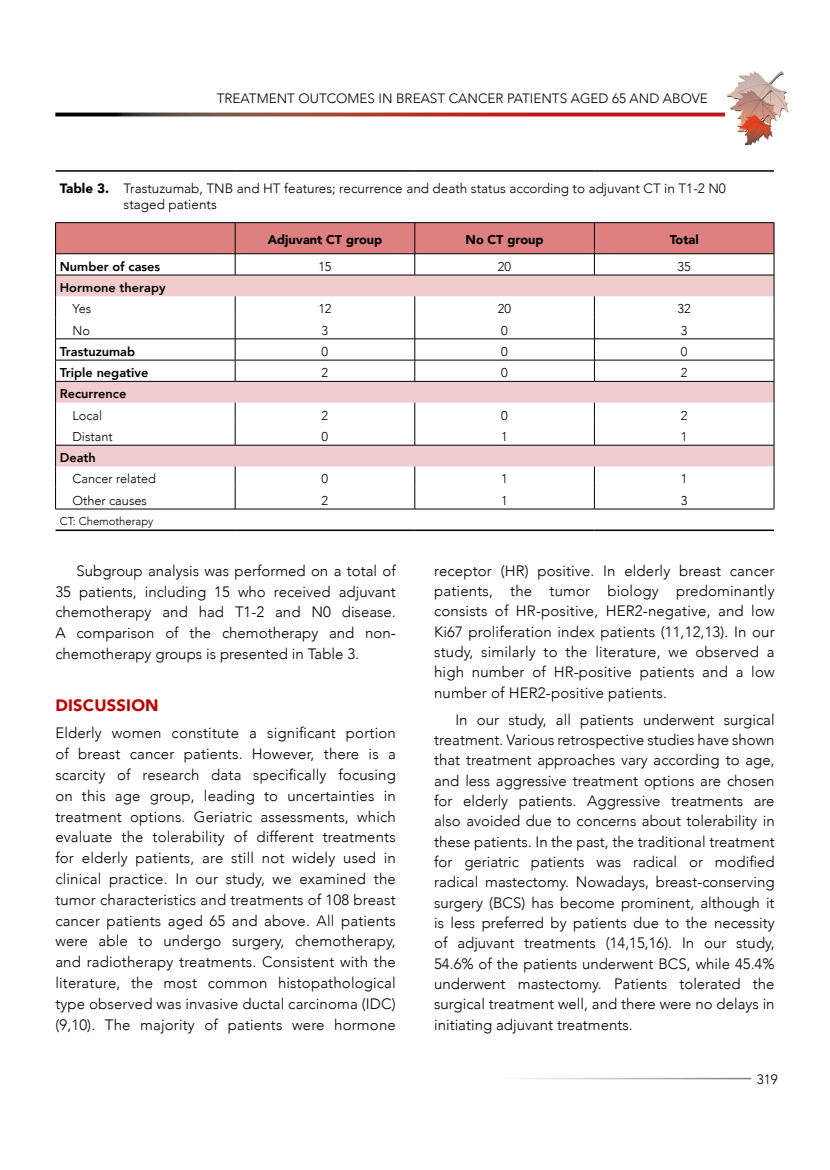
<style>
.page{position:relative;width:830px;height:1170px;background:#fff}
.page>*{position:absolute;margin:0;border:0;box-sizing:border-box;transform-origin:0 0}
.t1{font:900 16.5px "Avenir";letter-spacing:.015em;color:#be0000}
.t2{font:300 15px/20.2px "Avenir";color:#000;text-align:justify}
.t3{font:300 13.5px/15.8px "Avenir";color:#000}
.t4{font:300 12.75px "Avenir";color:#000}
.t5{font:800 12.75px "Avenir";color:#000}
.t6{font:900 12.75px "Avenir";color:#000}
.t7{font:300 11.25px "Avenir";color:#000}
.s1{font-weight:900}
</style>
<div class="page">
<img style="left:724px;top:71px;width:65px;height:75px">
<hr style="left:56px;top:170px;width:179px;height:2px;background:#000">
<hr style="left:235px;top:170px;width:179px;height:2px;background:#000">
<hr style="left:414px;top:170px;width:180px;height:2px;background:#000">
<hr style="left:594px;top:170px;width:179px;height:2px;background:#000">
<hr style="left:55px;top:222px;width:180px;height:1px;background:#000">
<hr style="left:235px;top:222px;width:179px;height:1px;background:#000">
<hr style="left:414px;top:222px;width:180px;height:1px;background:#000">
<hr style="left:594px;top:222px;width:179px;height:1px;background:#000">
<svg style="left:55px;top:223px;width:719px;height:285px"></svg>
<hr style="left:55px;top:508px;width:180px;height:1px;background:#000">
<hr style="left:235px;top:508px;width:179px;height:1px;background:#000">
<hr style="left:414px;top:508px;width:180px;height:1px;background:#000">
<hr style="left:594px;top:508px;width:179px;height:1px;background:#000">
<hr style="left:56px;top:529px;width:179px;height:2px;background:#000">
<hr style="left:235px;top:529px;width:179px;height:2px;background:#000">
<hr style="left:414px;top:529px;width:180px;height:2px;background:#000">
<hr style="left:594px;top:529px;width:179px;height:2px;background:#000">
<hr style="left:55px;top:223px;width:1px;height:30px;background:#000">
<hr style="left:773px;top:223px;width:1px;height:30px;background:#000">
<hr style="left:55px;top:253px;width:180px;height:1px;background:#000">
<hr style="left:235px;top:253px;width:179px;height:1px;background:#000">
<hr style="left:414px;top:253px;width:180px;height:1px;background:#000">
<hr style="left:594px;top:253px;width:179px;height:1px;background:#000">
<p class="t3" style="left:217px;top:91px;width:492px">TREATMENT OUTCOMES IN BREAST CANCER PATIENTS AGED 65 AND ABOVE</p>
<p class="t3" style="left:124px;top:180px;width:603px;text-indent:-64px"><span class="s1">Table 3.</span> Trastuzumab, TNB and HT features; recurrence and death status according to adjuvant CT in T1-2 N0 staged patients</p>
<p class="t6" style="left:268px;top:229px;width:116px">Adjuvant CT group</p>
<p class="t6" style="left:465px;top:229px;width:79px">No CT group</p>
<p class="t6" style="left:669px;top:229px;width:31px">Total</p>
<p class="t5" style="left:60px;top:256px;width:102px">Number of cases</p>
<p class="t4" style="left:318px;top:259px;width:15px">15</p>
<p class="t4" style="left:497px;top:259px;width:15px">20</p>
<p class="t4" style="left:677px;top:259px;width:15px">35</p>
<p class="t5" style="left:60px;top:278px;width:107px">Hormone therapy</p>
<p class="t4" style="left:72px;top:301px;width:20px">Yes</p>
<p class="t4" style="left:318px;top:301px;width:15px">12</p>
<p class="t4" style="left:497px;top:301px;width:15px">20</p>
<p class="t4" style="left:677px;top:301px;width:15px">32</p>
<p class="t4" style="left:72px;top:322px;width:19px">No</p>
<p class="t4" style="left:321px;top:322px;width:8px">3</p>
<p class="t4" style="left:501px;top:322px;width:8px">0</p>
<p class="t4" style="left:680px;top:322px;width:8px">3</p>
<p class="t5" style="left:60px;top:341px;width:77px">Trastuzumab</p>
<p class="t4" style="left:321px;top:344px;width:8px">0</p>
<p class="t4" style="left:501px;top:344px;width:8px">0</p>
<p class="t4" style="left:680px;top:344px;width:8px">0</p>
<p class="t5" style="left:60px;top:363px;width:90px">Triple negative</p>
<p class="t4" style="left:321px;top:365px;width:8px">2</p>
<p class="t4" style="left:501px;top:365px;width:8px">0</p>
<p class="t4" style="left:680px;top:365px;width:8px">2</p>
<p class="t5" style="left:60px;top:384px;width:68px">Recurrence</p>
<p class="t4" style="left:72px;top:407px;width:31px">Local</p>
<p class="t4" style="left:321px;top:407px;width:8px">2</p>
<p class="t4" style="left:501px;top:407px;width:8px">0</p>
<p class="t4" style="left:680px;top:407px;width:8px">2</p>
<p class="t4" style="left:72px;top:429px;width:42px">Distant</p>
<p class="t4" style="left:321px;top:429px;width:8px">0</p>
<p class="t4" style="left:501px;top:429px;width:8px">1</p>
<p class="t4" style="left:680px;top:429px;width:8px">1</p>
<p class="t5" style="left:60px;top:448px;width:38px">Death</p>
<p class="t4" style="left:72px;top:471px;width:85px">Cancer related</p>
<p class="t4" style="left:321px;top:471px;width:8px">0</p>
<p class="t4" style="left:501px;top:471px;width:8px">1</p>
<p class="t4" style="left:680px;top:471px;width:8px">1</p>
<p class="t4" style="left:72px;top:492px;width:76px">Other causes</p>
<p class="t4" style="left:321px;top:492px;width:8px">2</p>
<p class="t4" style="left:501px;top:492px;width:8px">1</p>
<p class="t4" style="left:680px;top:492px;width:8px">3</p>
<p class="t7" style="left:60px;top:514px;width:95px">CT: Chemotherapy</p>
<p class="t2" style="left:55px;top:560px;width:342px;line-height:20.9px;text-indent:21px">Subgroup analysis was performed on a total of 35 patients, including 15 who received adjuvant chemotherapy and had T1-2 and N0 disease.<br>A comparison of the chemotherapy and non&shy;chemotherapy groups is presented in Table 3.</p>
<p class="t1" style="left:55px;top:691px;width:105px">DISCUSSION</p>
<p class="t2" style="left:55px;top:722px;width:342px;line-height:20.9px">Elderly women constitute a significant portion of breast cancer patients. However, there is a scarcity of research data specifically focusing on this age group, leading to uncertainties in treatment options. Geriatric assessments, which evaluate the tolerability of different treatments for elderly patients, are still not widely used in clinical practice. In our study, we examined the tumor characteristics and treatments of 108 breast cancer patients aged 65 and above. All patients were able to undergo surgery, chemotherapy, and radiotherapy treatments. Consistent with the literature, the most common histopathological type observed was invasive ductal carcinoma (IDC) (9,10). The majority of patients were hormone</p>
<p class="t2" style="left:434px;top:560px;width:342px">receptor (HR) positive. In elderly breast cancer patients, the tumor biology predominantly consists of HR-positive, HER2-negative, and low Ki67 proliferation index patients (11,12,13). In our study, similarly to the literature, we observed a high number of HR-positive patients and a low number of HER2-positive patients.</p>
<p class="t2" style="left:434px;top:709px;width:342px;text-indent:21px">In our study, all patients underwent surgical treatment. Various retrospective studies have shown that treatment approaches vary according to age, and less aggressive treatment options are chosen for elderly patients. Aggressive treatments are also avoided due to concerns about tolerability in these patients. In the past, the traditional treatment for geriatric patients was radical or modified radical mastectomy. Nowadays, breast-conserving surgery (BCS) has become prominent, although it is less preferred by patients due to the necessity of adjuvant treatments (14,15,16). In our study, 54.6% of the patients underwent BCS, while 45.4% underwent mastectomy. Patients tolerated the surgical treatment well, and there were no delays in initiating adjuvant treatments.</p>
<p class="t3" style="left:756px;top:1070px;width:23px">319</p>
</div>
